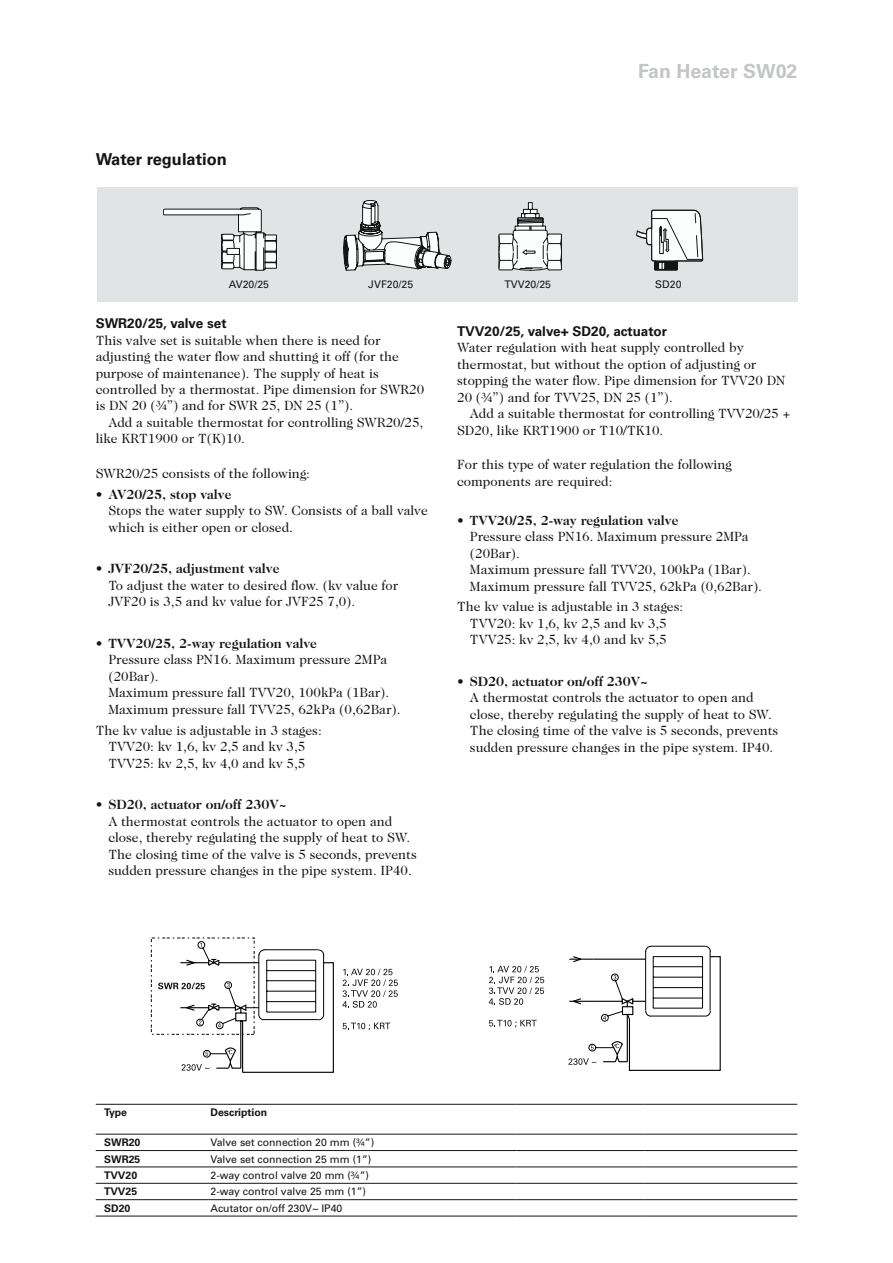
<style>
.page{position:relative;width:893px;height:1263px;background:#fff}
.page>*{position:absolute;margin:0;border:0;box-sizing:border-box;transform-origin:0 0}
.t1{font:700 19.5px "Univers";color:#c4c6c6}
.t2{font:700 16.5px "Univers";color:#141514}
.t3{font:13.5px/16.5px "Caslon Two Twenty Four";color:#141514}
.t4{font:700 13.5px "Univers";color:#141514}
.t5{font:10.5px "Univers";color:#141514}
.t6{font:700 10.5px "Univers";color:#141514}
.s1{font-weight:700}
</style>
<div class="page">
<svg style="left:158px;top:941px;width:240px;height:132px"></svg>
<svg style="left:488px;top:945px;width:233px;height:126px"></svg>
<div style="left:97px;top:187px;width:700px;height:115px;background:#e1e3e4"></div>
<svg style="left:163px;top:208px;width:114px;height:62px"></svg>
<svg style="left:344px;top:200px;width:107px;height:70px"></svg>
<svg style="left:499px;top:202px;width:63px;height:68px"></svg>
<svg style="left:636px;top:210px;width:67px;height:60px"></svg>
<hr style="left:96px;top:1167px;width:106px;height:1px;background:#141514">
<hr style="left:202px;top:1167px;width:315px;height:1px;background:#141514">
<hr style="left:517px;top:1167px;width:127px;height:1px;background:#141514">
<hr style="left:644px;top:1167px;width:153px;height:1px;background:#141514">
<hr style="left:96px;top:1183px;width:106px;height:1px;background:#141514">
<hr style="left:202px;top:1183px;width:315px;height:1px;background:#141514">
<hr style="left:517px;top:1183px;width:127px;height:1px;background:#141514">
<hr style="left:644px;top:1183px;width:153px;height:1px;background:#141514">
<hr style="left:96px;top:1199px;width:106px;height:1px;background:#141514">
<hr style="left:202px;top:1199px;width:315px;height:1px;background:#141514">
<hr style="left:517px;top:1199px;width:127px;height:1px;background:#141514">
<hr style="left:644px;top:1199px;width:153px;height:1px;background:#141514">
<hr style="left:96px;top:1216px;width:106px;height:1px;background:#141514">
<hr style="left:202px;top:1216px;width:315px;height:1px;background:#141514">
<hr style="left:517px;top:1216px;width:127px;height:1px;background:#141514">
<hr style="left:644px;top:1216px;width:153px;height:1px;background:#141514">
<hr style="left:96px;top:1150px;width:106px;height:1px;background:#141514">
<hr style="left:202px;top:1150px;width:315px;height:1px;background:#141514">
<hr style="left:517px;top:1150px;width:127px;height:1px;background:#141514">
<hr style="left:644px;top:1150px;width:153px;height:1px;background:#141514">
<hr style="left:96px;top:1104px;width:106px;height:1px;background:#141514">
<hr style="left:202px;top:1104px;width:315px;height:1px;background:#141514">
<hr style="left:517px;top:1104px;width:127px;height:1px;background:#141514">
<hr style="left:644px;top:1104px;width:153px;height:1px;background:#141514">
<hr style="left:96px;top:1134px;width:106px;height:1px;background:#141514">
<hr style="left:202px;top:1134px;width:315px;height:1px;background:#141514">
<hr style="left:517px;top:1134px;width:127px;height:1px;background:#141514">
<hr style="left:644px;top:1134px;width:153px;height:1px;background:#141514">
<p class="t2" style="left:96px;top:150px;width:133px">Water regulation</p>
<h1 class="t1" style="left:638px;top:60px;width:161px">Fan Heater SW02</h1>
<p class="t5" style="left:229px;top:278px;width:42px">AV20/25</p>
<p class="t5" style="left:368px;top:278px;width:46px">JVF20/25</p>
<p class="t5" style="left:504px;top:278px;width:48px">TVV20/25</p>
<p class="t5" style="left:655px;top:278px;width:28px">SD20</p>
<p class="t4" style="left:96px;top:315px;width:132px">SWR20/25, valve set</p>
<p class="t3" style="left:96px;top:331px;width:330px">This valve set is suitable when there is need for adjusting the water flow and shutting it off (for the purpose of maintenance). The supply of heat is controlled by a thermostat. Pipe dimension for SWR20 is DN 20 (¾”) and for SWR 25, DN 25 (1”).</p>
<p class="t3" style="left:96px;top:414px;width:329px;text-indent:13px">Add a suitable thermostat for controlling SWR20/25, like KRT1900 or T(K)10.</p>
<p class="t3" style="left:96px;top:465px;width:216px">SWR20/25 consists of the following:</p>
<p class="t3" style="left:108px;top:486px;width:321px;text-indent:-13px">• <span class="s1">AV20/25, stop valve<br></span>Stops the water supply to SW. Consists of a ball valve which is either open or closed.</p>
<p class="t3" style="left:108px;top:560px;width:291px;text-indent:-13px">• <span class="s1">JVF20/25, adjustment valve<br></span>To adjust the water to desired flow. (kv value for<br>JVF20 is 3,5 and kv value for JVF25 7,0).</p>
<p class="t3" style="left:108px;top:635px;width:294px;text-indent:-13px">• <span class="s1">TVV20/25, 2-way regulation valve<br></span>Pressure class PN16. Maximum pressure 2MPa (20Bar).<br>Maximum pressure fall TVV20, 100kPa (1Bar).<br>Maximum pressure fall TVV25, 62kPa (0,62Bar).</p>
<p class="t3" style="left:96px;top:721px;width:228px;text-align:center">The kv value is adjustable in 3 stages:<br>TVV20: kv 1,6, kv 2,5 and kv 3,5<br>TVV25: kv 2,5, kv 4,0 and kv 5,5</p>
<p class="t3" style="left:108px;top:796px;width:310px;text-indent:-13px">• <span class="s1">SD20, actuator on/off 230V~<br></span>A thermostat controls the actuator to open and close, thereby regulating the supply of heat to SW.<br>The closing time of the valve is 5 seconds, prevents sudden pressure changes in the pipe system. IP40.</p>
<p class="t4" style="left:457px;top:323px;width:211px">TVV20/25, valve+ SD20, actuator</p>
<p class="t3" style="left:457px;top:339px;width:330px">Water regulation with heat supply controlled by thermostat, but without the option of adjusting or stopping the water flow. Pipe dimension for TVV20 DN 20 (¾”) and for TVV25, DN 25 (1”).</p>
<p class="t3" style="left:457px;top:405px;width:335px;text-indent:13px">Add a suitable thermostat for controlling TVV20/25 +<br>SD20, like KRT1900 or T10/TK10.</p>
<p class="t3" style="left:457px;top:456px;width:276px">For this type of water regulation the following components are required:</p>
<p class="t3" style="left:470px;top:512px;width:294px;text-indent:-13px">• <span class="s1">TVV20/25, 2-way regulation valve<br></span>Pressure class PN16. Maximum pressure 2MPa (20Bar).<br>Maximum pressure fall TVV20, 100kPa (1Bar).<br>Maximum pressure fall TVV25, 62kPa (0,62Bar).</p>
<p class="t3" style="left:457px;top:598px;width:228px;text-align:center">The kv value is adjustable in 3 stages:<br>TVV20: kv 1,6, kv 2,5 and kv 3,5<br>TVV25: kv 2,5, kv 4,0 and kv 5,5</p>
<p class="t3" style="left:470px;top:673px;width:310px;text-indent:-13px">• <span class="s1">SD20, actuator on/off 230V~<br></span>A thermostat controls the actuator to open and close, thereby regulating the supply of heat to SW.<br>The closing time of the valve is 5 seconds, prevents sudden pressure changes in the pipe system. IP40.</p>
<p class="t6" style="left:104px;top:1106px;width:24px">Type</p>
<p class="t6" style="left:210px;top:1106px;width:58px">Description</p>
<p class="t6" style="left:104px;top:1136px;width:38px">SWR20</p>
<p class="t5" style="left:210px;top:1136px;width:165px">Valve set connection 20 mm (¾”)</p>
<p class="t6" style="left:104px;top:1153px;width:38px">SWR25</p>
<p class="t5" style="left:210px;top:1153px;width:162px">Valve set connection 25 mm (1”)</p>
<p class="t6" style="left:104px;top:1169px;width:35px">TVV20</p>
<p class="t5" style="left:210px;top:1169px;width:160px">2-way control valve 20 mm (¾”)</p>
<p class="t6" style="left:104px;top:1185px;width:35px">TVV25</p>
<p class="t5" style="left:210px;top:1185px;width:157px">2-way control valve 25 mm (1”)</p>
<p class="t6" style="left:104px;top:1202px;width:28px">SD20</p>
<p class="t5" style="left:210px;top:1202px;width:133px">Acutator on/off 230V~ IP40</p>
</div>
